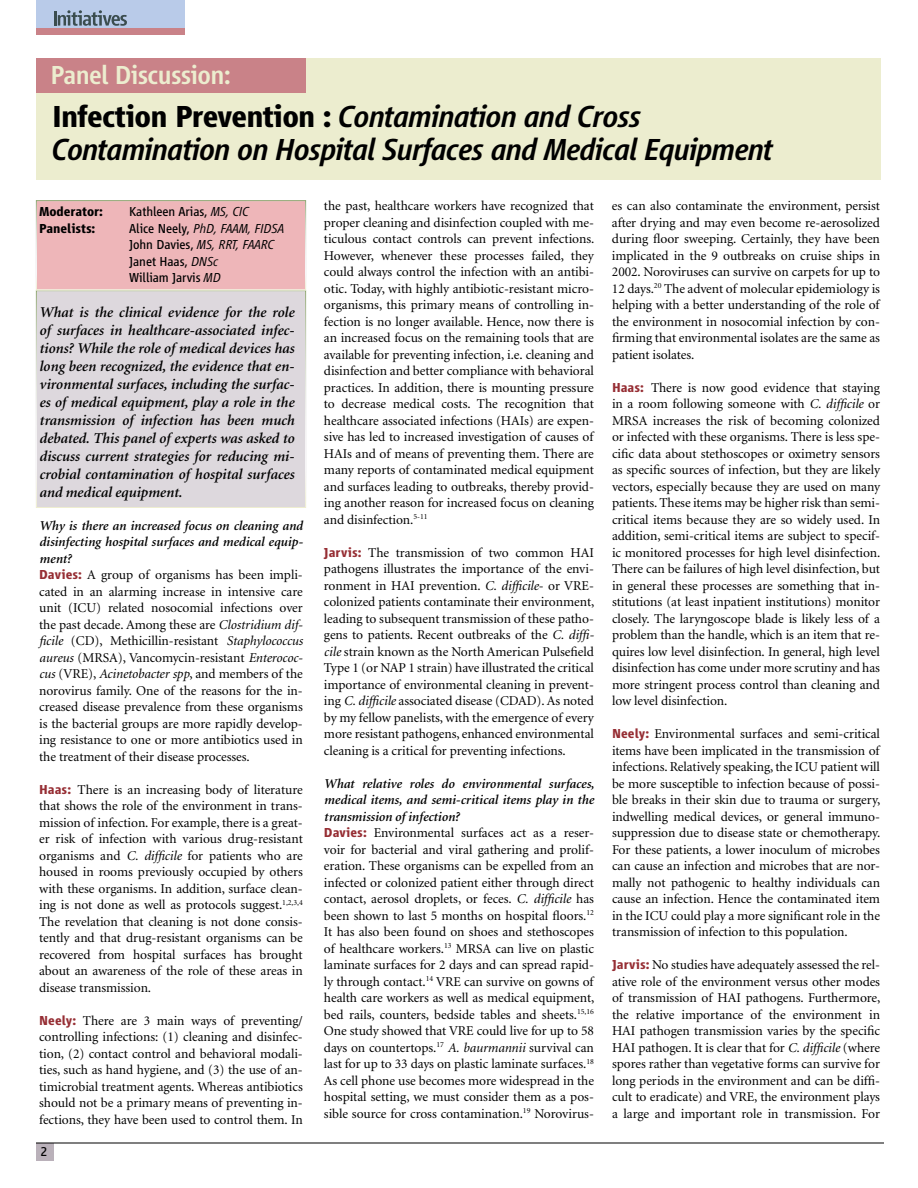
<style>
.page{position:relative;width:918px;height:1188px;background:#fff}
.page>*{position:absolute;margin:0;border:0;box-sizing:border-box;transform-origin:0 0}
.t1{font:italic 500 31.5px/33px "Vialog LT";letter-spacing:-.025em;color:#000}
.t2{font:500 27px "Vialog LT";letter-spacing:-.025em;color:#ecedcf}
.t3{font:italic 600 15px/18px "Minion";letter-spacing:-.005em;color:#000;text-align:justify}
.t4{font:13.5px/16.5px "Minion";letter-spacing:-.005em;color:#000;text-align:justify}
.t5{font:13.5px/16.5px "Vialog LT";letter-spacing:-.005em;color:#000}
.t6{font:700 13.5px "Vialog LT";letter-spacing:-.005em;color:#000}
.s1{font-weight:700;font-style:normal}
.s2{font-weight:300;font-style:italic}
.s3{font-weight:600;font-style:italic}
.s4{font-family:"Vialog LT";font-weight:700;color:#962e34}
.s5{font-style:italic}
</style>
<div class="page">
<div style="left:36px;top:1143px;width:18px;height:18px;background:#bab1ba"></div>
<hr style="left:36px;top:1143px;width:848px;height:1px;background:#000">
<div style="left:36px;top:0;width:149px;height:29px;background:#b9cbe9"></div>
<div style="left:36px;top:29px;width:149px;height:6px;background:#c98288"></div>
<hr style="left:54px;top:11px;width:3px;height:15px;background:#3b4d4f">
<svg style="left:58px;top:10px;width:69px;height:16px"></svg>
<div style="left:36px;top:291px;width:270px;height:216px;background:#ddd8dd"></div>
<div style="left:36px;top:290px;width:270px;height:218px;border:1px solid #fff"></div>
<div style="left:36px;top:201px;width:270px;height:89px;background:#eeb6b9"></div>
<div style="left:36px;top:200px;width:270px;height:90px;border:1px solid #fff"></div>
<div style="left:36px;top:58px;width:844px;height:122px;background:#ecedcf"></div>
<div style="left:36px;top:58px;width:269px;height:35px;background:#c98288"></div>
<h2 class="t2" style="left:50px;top:60px;width:182px">Panel Discussion:</h2>
<h1 class="t1" style="left:52px;top:100px;width:723px"><span class="s1">Infection Prevention :</span> Contamination and Cross<br>Contamination on Hospital Surfaces and Medical Equipment</h1>
<p class="t6" style="left:39px;top:204px;width:65px">Moderator:</p>
<p class="t5" style="left:129px;top:203px;width:122px">Kathleen Arias, <span class="s2">MS, CIC</span></p>
<p class="t6" style="left:39px;top:221px;width:58px">Panelists:</p>
<p class="t5" style="left:129px;top:220px;width:157px">Alice Neely, <span class="s2">PhD, FAAM, FIDSA<br></span>John Davies, <span class="s2">MS, RRT, FAARC<br></span>Janet Haas, <span class="s2">DNSc<br></span>William Jarvis <span class="s2">MD</span></p>
<p class="t3" style="left:39px;top:303px;width:257px">What is the clinical evidence for the role of surfaces in healthcare-associated infec&shy;tions? While the role of medical devices has long been recognized, the evidence that en&shy;vironmental surfaces, including the surfac&shy;es of medical equipment, play a role in the transmission of infection has been much debated. This panel of experts was asked to discuss current strategies for reducing mi&shy;crobial contamination of hospital surfaces and medical equipment.</p>
<p class="t4" style="left:39px;top:518px;width:265px;text-align:left"><span class="s3">Why is there an increased focus on cleaning and disinfecting hospital surfaces and medical equip&shy;ment?<br></span><span class="s4">Davies:</span> A group of organisms has been impli&shy;cated in an alarming increase in intensive care unit (ICU) related nosocomial infections over the past decade. Among these are <span class="s5">Clostridium dif&shy;ficile</span> (CD), Methicillin-resistant <span class="s5">Staphylococcus aureus</span> (MRSA), Vancomycin-resistant <span class="s5">Enterococ&shy;cus</span> (VRE), <span class="s5">Acinetobacter spp</span>, and members of the norovirus family. One of the reasons for the in&shy;creased disease prevalence from these organisms is the bacterial groups are more rapidly develop&shy;ing resistance to one or more antibiotics used in the treatment of their disease processes.</p>
<p class="t4" style="left:39px;top:782px;width:265px"><span class="s4">Haas:</span> There is an increasing body of literature that shows the role of the environment in trans&shy;mission of infection. For example, there is a great&shy;er risk of infection with various drug-resistant organisms and <span class="s5">C. difficile</span> for patients who are housed in rooms previously occupied by others with these organisms. In addition, surface clean&shy;ing is not done as well as protocols suggest.<sup>1,2,3,4<br></sup>The revelation that cleaning is not done consis&shy;tently and that drug-resistant organisms can be recovered from hospital surfaces has brought about an awareness of the role of these areas in disease transmission.</p>
<p class="t4" style="left:39px;top:1013px;width:265px"><span class="s4">Neely:</span> There are 3 main ways of preventing/ controlling infections: (1) cleaning and disinfec&shy;tion, (2) contact control and behavioral modali&shy;ties, such as hand hygiene, and (3) the use of an&shy;timicrobial treatment agents. Whereas antibiotics should not be a primary means of preventing in&shy;fections, they have been used to control them. In</p>
<p class="t5" style="left:41px;top:1143px;width:8px">2</p>
<p class="t4" style="left:324px;top:198px;width:272px">the past, healthcare workers have recognized that proper cleaning and disinfection coupled with me&shy;ticulous contact controls can prevent infections.<br>However, whenever these processes failed, they could always control the infection with an antibi&shy;otic. Today, with highly antibiotic-resistant micro&shy;organisms, this primary means of controlling in&shy;fection is no longer available. Hence, now there is an increased focus on the remaining tools that are available for preventing infection, i.e. cleaning and disinfection and better compliance with behavioral practices. In addition, there is mounting pressure to decrease medical costs. The recognition that healthcare associated infections (HAIs) are expen&shy;sive has led to increased investigation of causes of HAIs and of means of preventing them. There are many reports of contaminated medical equipment and surfaces leading to outbreaks, thereby provid&shy;ing another reason for increased focus on cleaning and disinfection.<sup>5-11</sup></p>
<p class="t4" style="left:324px;top:545px;width:272px"><span class="s4">Jarvis:</span> The transmission of two common HAI pathogens illustrates the importance of the envi&shy;ronment in HAI prevention. <span class="s5">C. difficile</span>- or VRE&shy;colonized patients contaminate their environment, leading to subsequent transmission of these patho&shy;gens to patients. Recent outbreaks of the <span class="s5">C. diffi&shy;cile</span> strain known as the North American Pulsefield Type 1 (or NAP 1 strain) have illustrated the critical importance of environmental cleaning in prevent&shy;ing <span class="s5">C. difficile</span> associated disease (CDAD). As noted by my fellow panelists, with the emergence of every more resistant pathogens, enhanced environmental cleaning is a critical for preventing infections.</p>
<p class="t4" style="left:324px;top:776px;width:272px;text-align:left"><span class="s3">What relative roles do environmental surfaces, medical items, and semi-critical items play in the transmission of infection?<br></span><span class="s4">Davies:</span> Environmental surfaces act as a reser&shy;voir for bacterial and viral gathering and prolif&shy;eration. These organisms can be expelled from an infected or colonized patient either through direct contact, aerosol droplets, or feces. <span class="s5">C. difficile</span> has been shown to last 5 months on hospital floors.<sup>12<br></sup>It has also been found on shoes and stethoscopes of healthcare workers.<sup>13</sup> MRSA can live on plastic laminate surfaces for 2 days and can spread rapid&shy;ly through contact.<sup>14</sup> VRE can survive on gowns of health care workers as well as medical equipment, bed rails, counters, bedside tables and sheets.<sup>15,16<br></sup>One study showed that VRE could live for up to 58 days on countertops.<sup>17</sup> <span class="s5">A. baurmannii</span> survival can last for up to 33 days on plastic laminate surfaces.<sup>18<br></sup>As cell phone use becomes more widespread in the hospital setting, we must consider them as a pos&shy;sible source for cross contamination.<sup>19</sup> Norovirus-</p>
<p class="t4" style="left:612px;top:198px;width:270px">es can also contaminate the environment, persist after drying and may even become re-aerosolized during floor sweeping. Certainly, they have been implicated in the 9 outbreaks on cruise ships in 2002. Noroviruses can survive on carpets for up to 12 days.<sup>20</sup> The advent of molecular epidemiology is helping with a better understanding of the role of the environment in nosocomial infection by con&shy;firming that environmental isolates are the same as patient isolates.</p>
<p class="t4" style="left:612px;top:380px;width:270px"><span class="s4">Haas:</span> There is now good evidence that staying in a room following someone with <span class="s5">C. difficile</span> or MRSA increases the risk of becoming colonized or infected with these organisms. There is less spe&shy;cific data about stethoscopes or oximetry sensors as specific sources of infection, but they are likely vectors, especially because they are used on many patients. These items may be higher risk than semi&shy;critical items because they are so widely used. In addition, semi-critical items are subject to specif&shy;ic monitored processes for high level disinfection.<br>There can be failures of high level disinfection, but in general these processes are something that in&shy;stitutions (at least inpatient institutions) monitor closely. The laryngoscope blade is likely less of a problem than the handle, which is an item that re&shy;quires low level disinfection. In general, high level disinfection has come under more scrutiny and has more stringent process control than cleaning and low level disinfection.</p>
<p class="t4" style="left:612px;top:726px;width:270px"><span class="s4">Neely:</span> Environmental surfaces and semi-critical items have been implicated in the transmission of infections. Relatively speaking, the ICU patient will be more susceptible to infection because of possi&shy;ble breaks in their skin due to trauma or surgery, indwelling medical devices, or general immuno&shy;suppression due to disease state or chemotherapy.<br>For these patients, a lower inoculum of microbes can cause an infection and microbes that are nor&shy;mally not pathogenic to healthy individuals can cause an infection. Hence the contaminated item in the ICU could play a more significant role in the transmission of infection to this population.</p>
<p class="t4" style="left:612px;top:957px;width:270px"><span class="s4">Jarvis:</span> No studies have adequately assessed the rel&shy;ative role of the environment versus other modes of transmission of HAI pathogens. Furthermore, the relative importance of the environment in HAI pathogen transmission varies by the specific HAI pathogen. It is clear that for <span class="s5">C. difficile</span> (where spores rather than vegetative forms can survive for long periods in the environment and can be diffi&shy;cult to eradicate) and VRE, the environment plays a large and important role in transmission. For</p>
</div>
